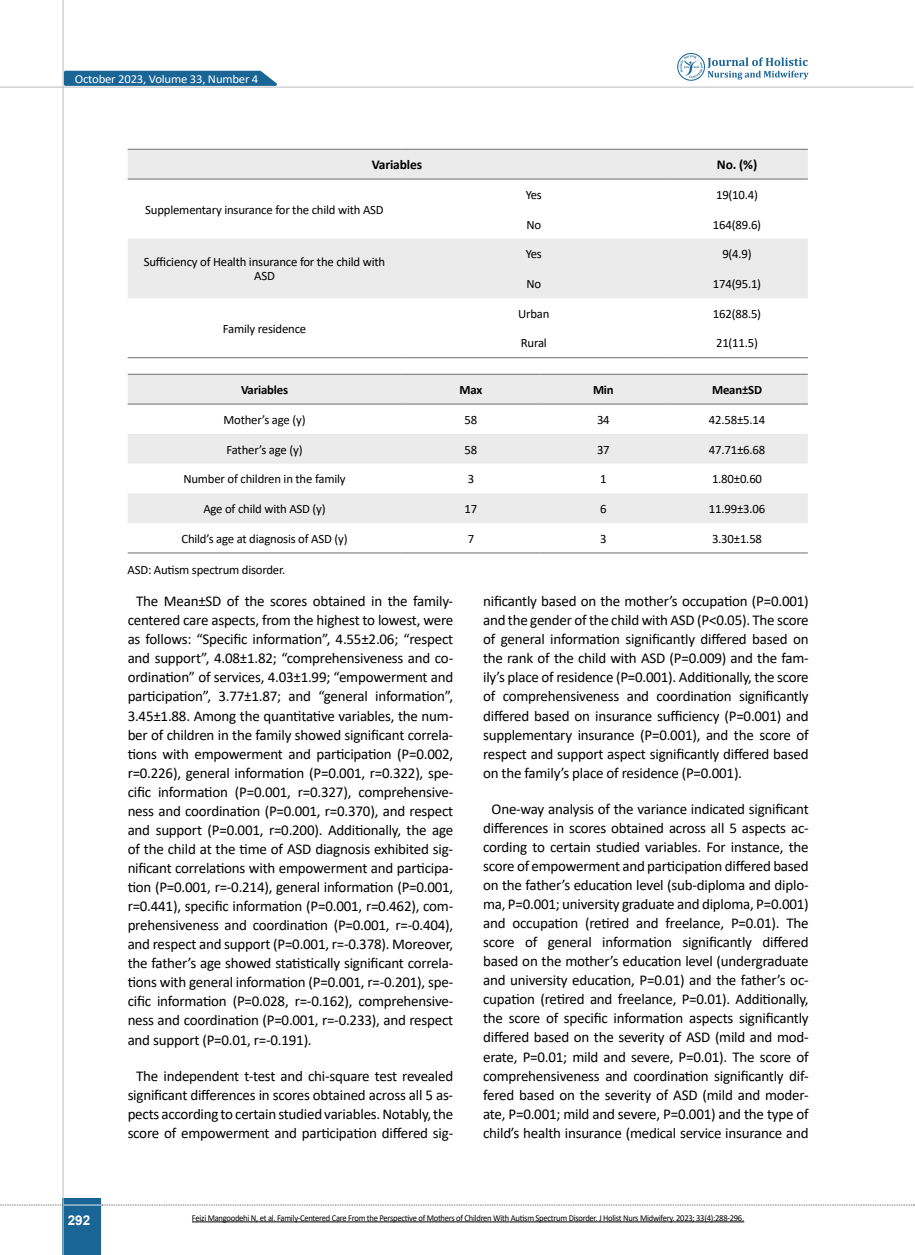
<style>
.page{position:relative;width:915px;height:1255px;background:#fff}
.page>*{position:absolute;margin:0;border:0;box-sizing:border-box;transform-origin:0 0}
.t1{font:15px/19px "Calibri";letter-spacing:-.015em;color:#000;text-align:justify}
.t2{font:700 13.5px "Calibri";letter-spacing:-.01em;color:#000}
.t3{font:700 13.5px "Arial";color:#fff}
.t4{font:12.75px/13.5px "Calibri";letter-spacing:-.015em;color:#000;text-align:center}
.t5{font:700 12.75px "Calibri";letter-spacing:-.015em;color:#000}
.t6{font:12.15px "Calibri";letter-spacing:-.015em;color:#fff;scale:1.05 1}
.t7{font:9px "Calibri";letter-spacing:-.03em;color:#000;scale:.95 1}
</style>
<div class="page">
<div style="left:63px;top:1198px;width:38px;height:56px;background:#196596"></div>
<hr style="left:62px;top:0;width:2px;height:1254px;background:#c2c4c6">
<hr style="left:63px;top:1204px;width:38px;height:1px;background:#ebebec">
<svg style="left:0;top:1204px;width:63px;height:1px"></svg>
<svg style="left:102px;top:1204px;width:811px;height:1px"></svg>
<svg style="left:62px;top:69px;width:222px;height:18px;background:#4984ab"></svg>
<svg style="left:677px;top:53px;width:131px;height:28px"></svg>
<hr style="left:0;top:87px;width:913px;height:1px;background:#c2c4c6">
<svg style="left:128px;top:150px;width:679px;height:148px;fill:#ebebec"></svg>
<hr style="left:128px;top:149px;width:273px;height:1px;background:#6d6e71">
<hr style="left:401px;top:149px;width:265px;height:1px;background:#6d6e71">
<hr style="left:666px;top:149px;width:141px;height:1px;background:#6d6e71">
<hr style="left:128px;top:179px;width:273px;height:1px;background:#6d6e71">
<hr style="left:401px;top:179px;width:265px;height:1px;background:#6d6e71">
<hr style="left:666px;top:179px;width:141px;height:1px;background:#6d6e71">
<hr style="left:128px;top:357px;width:273px;height:1px;background:#6d6e71">
<hr style="left:401px;top:357px;width:265px;height:1px;background:#6d6e71">
<hr style="left:666px;top:357px;width:141px;height:1px;background:#6d6e71">
<svg style="left:128px;top:375px;width:679px;height:148px;fill:#ebebec"></svg>
<hr style="left:128px;top:374px;width:273px;height:1px;background:#6d6e71">
<hr style="left:401px;top:374px;width:139px;height:1px;background:#6d6e71">
<hr style="left:540px;top:374px;width:126px;height:1px;background:#6d6e71">
<hr style="left:666px;top:374px;width:141px;height:1px;background:#6d6e71">
<hr style="left:128px;top:403px;width:273px;height:1px;background:#6d6e71">
<hr style="left:401px;top:403px;width:139px;height:1px;background:#6d6e71">
<hr style="left:540px;top:403px;width:126px;height:1px;background:#6d6e71">
<hr style="left:666px;top:403px;width:141px;height:1px;background:#6d6e71">
<hr style="left:128px;top:552px;width:273px;height:1px;background:#6d6e71">
<hr style="left:401px;top:552px;width:139px;height:1px;background:#6d6e71">
<hr style="left:540px;top:552px;width:126px;height:1px;background:#6d6e71">
<hr style="left:666px;top:552px;width:141px;height:1px;background:#6d6e71">
<hr style="left:192px;top:1221px;width:552px;height:1px;background:#000">
<p class="t6" style="left:75px;top:70px;width:176px">October 2023, Volume 33, Number 4</p>
<p class="t2" style="left:371px;top:155px;width:52px">Variables</p>
<p class="t2" style="left:716px;top:155px;width:42px">No. (%)</p>
<p class="t4" style="left:145px;top:202px;width:240px">Supplementary insurance for the child with ASD</p>
<p class="t4" style="left:525px;top:188px;width:18px">Yes</p>
<p class="t4" style="left:715px;top:188px;width:43px">19(10.4)</p>
<p class="t4" style="left:526px;top:217px;width:16px">No</p>
<p class="t4" style="left:712px;top:217px;width:50px">164(89.6)</p>
<p class="t4" style="left:144px;top:255px;width:243px">Sufficiency of Health insurance for the child with<br>ASD</p>
<p class="t4" style="left:223px;top:321px;width:85px">Family residence</p>
<p class="t4" style="left:525px;top:247px;width:18px">Yes</p>
<p class="t4" style="left:722px;top:247px;width:31px">9(4.9)</p>
<p class="t4" style="left:526px;top:277px;width:16px">No</p>
<p class="t4" style="left:712px;top:277px;width:50px">174(95.1)</p>
<p class="t4" style="left:518px;top:306px;width:33px">Urban</p>
<p class="t4" style="left:712px;top:306px;width:50px">162(88.5)</p>
<p class="t4" style="left:520px;top:336px;width:28px">Rural</p>
<p class="t4" style="left:715px;top:336px;width:43px">21(11.5)</p>
<p class="t5" style="left:241px;top:380px;width:49px">Variables</p>
<p class="t5" style="left:459px;top:380px;width:24px">Max</p>
<p class="t5" style="left:592px;top:380px;width:22px">Min</p>
<p class="t5" style="left:711px;top:380px;width:51px">Mean±SD</p>
<p class="t4" style="left:223px;top:412px;width:84px">Mother’s age (y)</p>
<p class="t4" style="left:464px;top:412px;width:14px">58</p>
<p class="t4" style="left:596px;top:412px;width:14px">34</p>
<p class="t4" style="left:708px;top:412px;width:58px">42.58±5.14</p>
<p class="t4" style="left:226px;top:442px;width:77px">Father’s age (y)</p>
<p class="t4" style="left:464px;top:442px;width:14px">58</p>
<p class="t4" style="left:596px;top:442px;width:14px">37</p>
<p class="t4" style="left:708px;top:442px;width:58px">47.71±6.68</p>
<p class="t4" style="left:183px;top:472px;width:164px">Number of children in the family</p>
<p class="t4" style="left:467px;top:472px;width:8px">3</p>
<p class="t4" style="left:600px;top:472px;width:8px">1</p>
<p class="t4" style="left:711px;top:472px;width:52px">1.80±0.60</p>
<p class="t4" style="left:203px;top:501px;width:124px">Age of child with ASD (y)</p>
<p class="t4" style="left:464px;top:501px;width:14px">17</p>
<p class="t4" style="left:600px;top:501px;width:8px">6</p>
<p class="t4" style="left:708px;top:501px;width:58px">11.99±3.06</p>
<p class="t4" style="left:181px;top:531px;width:168px">Child’s age at diagnosis of ASD (y)</p>
<p class="t4" style="left:467px;top:531px;width:8px">7</p>
<p class="t4" style="left:600px;top:531px;width:8px">3</p>
<p class="t4" style="left:711px;top:531px;width:52px">3.30±1.58</p>
<p class="t4" style="left:128px;top:562px;width:159px">ASD: Autism spectrum disorder.</p>
<p class="t3" style="left:68px;top:1210px;width:24px">292</p>
<p class="t1" style="left:128px;top:591px;width:327px;text-indent:9px">The Mean±SD of the scores obtained in the family&shy;centered care aspects, from the highest to lowest, were as follows: “Specific information”, 4.55±2.06; “respect and support”, 4.08±1.82; “comprehensiveness and co&shy;ordination” of services, 4.03±1.99; “empowerment and participation”, 3.77±1.87; and “general information”, 3.45±1.88. Among the quantitative variables, the num&shy;ber of children in the family showed significant correla&shy;tions with empowerment and participation (P=0.002, r=0.226), general information (P=0.001, r=0.322), spe&shy;cific information (P=0.001, r=0.327), comprehensive&shy;ness and coordination (P=0.001, r=0.370), and respect and support (P=0.001, r=0.200). Additionally, the age of the child at the time of ASD diagnosis exhibited sig&shy;nificant correlations with empowerment and participa&shy;tion (P=0.001, r=-0.214), general information (P=0.001, r=0.441), specific information (P=0.001, r=0.462), com&shy;prehensiveness and coordination (P=0.001, r=-0.404), and respect and support (P=0.001, r=-0.378). Moreover, the father’s age showed statistically significant correla&shy;tions with general information (P=0.001, r=-0.201), spe&shy;cific information (P=0.028, r=-0.162), comprehensive&shy;ness and coordination (P=0.001, r=-0.233), and respect and support (P=0.01, r=-0.191).</p>
<p class="t1" style="left:128px;top:1065px;width:327px;text-align:center">The independent t-test and chi-square test revealed significant differences in scores obtained across all 5 as&shy;pects according to certain studied variables. Notably, the score of empowerment and participation differed sig-</p>
<p class="t1" style="left:483px;top:591px;width:327px">nificantly based on the mother’s occupation (P=0.001) and the gender of the child with ASD (P&lt;0.05). The score of general information significantly differed based on the rank of the child with ASD (P=0.009) and the fam&shy;ily’s place of residence (P=0.001). Additionally, the score of comprehensiveness and coordination significantly differed based on insurance sufficiency (P=0.001) and supplementary insurance (P=0.001), and the score of respect and support aspect significantly differed based on the family’s place of residence (P=0.001).</p>
<p class="t1" style="left:483px;top:798px;width:327px;text-align:center">One-way analysis of the variance indicated significant differences in scores obtained across all 5 aspects ac&shy;cording to certain studied variables. For instance, the score of empowerment and participation differed based on the father’s education level (sub-diploma and diplo&shy;ma, P=0.001; university graduate and diploma, P=0.001) and occupation (retired and freelance, P=0.01). The score of general information significantly differed based on the mother’s education level (undergraduate and university education, P=0.01) and the father’s oc&shy;cupation (retired and freelance, P=0.01). Additionally, the score of specific information aspects significantly differed based on the severity of ASD (mild and mod&shy;erate, P=0.01; mild and severe, P=0.01). The score of comprehensiveness and coordination significantly dif&shy;fered based on the severity of ASD (mild and moder&shy;ate, P=0.001; mild and severe, P=0.001) and the type of child’s health insurance (medical service insurance and</p>
<p class="t7" style="left:192px;top:1211px;width:582px">Feizi Mangoodehi N, et al. Family-Centered Care From the Perspective of Mothers of Children With Autism Spectrum Disorder. J Holist Nurs Midwifery. 2023; 33(4):288-296.</p>
</div>
